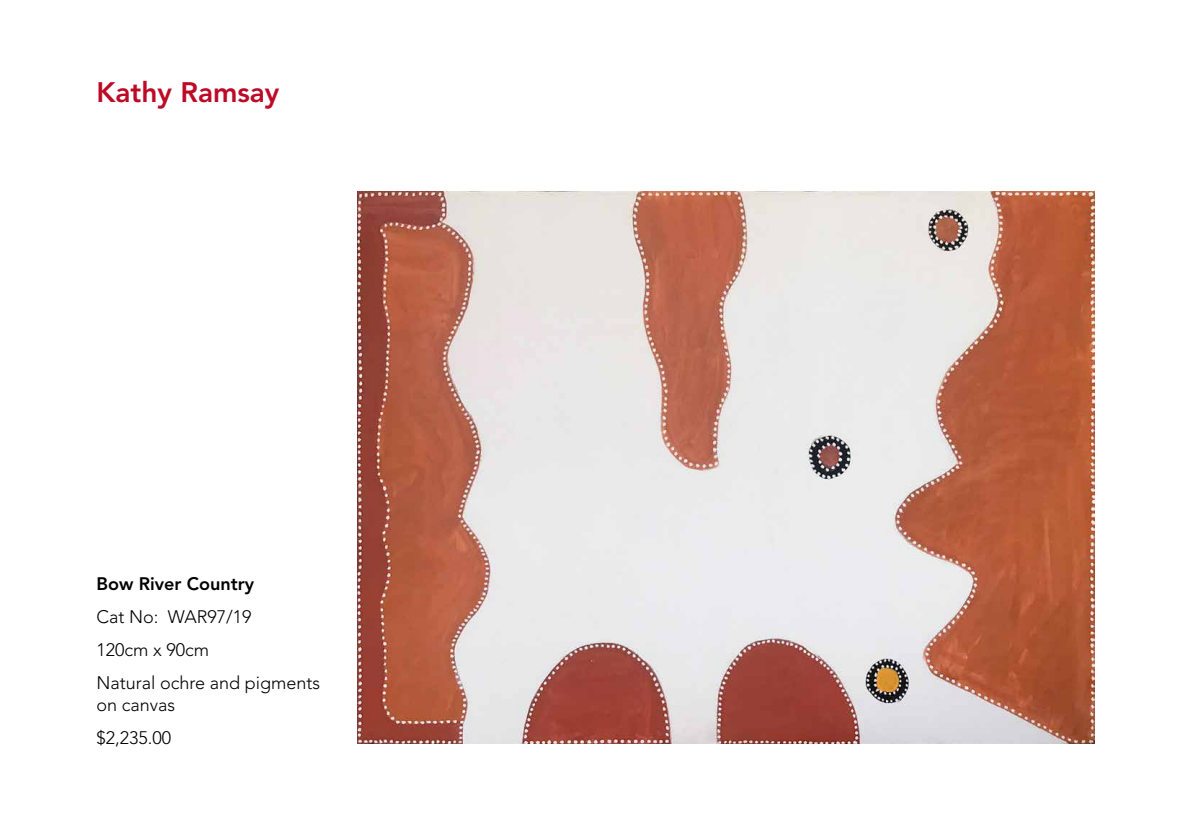
<style>
.page{position:relative;width:1191px;height:840px;background:#fff}
.page>*{position:absolute;margin:0;border:0;box-sizing:border-box;transform-origin:0 0}
.t1{font:800 28px "Avenir";color:#bd0a26}
.t2{font:300 18px/33px "Avenir";color:#000}
.t3{font:800 18px "Avenir";color:#000}
</style>
<div class="page">
<img style="left:357px;top:191px;width:737px;height:552px">
<h1 class="t1" style="left:96px;top:76px;width:185px">Kathy Ramsay</h1>
<p class="t3" style="left:96px;top:572px;width:159px">Bow River Country</p>
<p class="t2" style="left:96px;top:600px;width:225px">Cat No: WAR97/19<br>120cm x 90cm<br>Natural ochre and pigments</p>
<p class="t2" style="left:96px;top:687px;width:80px">on canvas $2,235.00</p>
</div>
